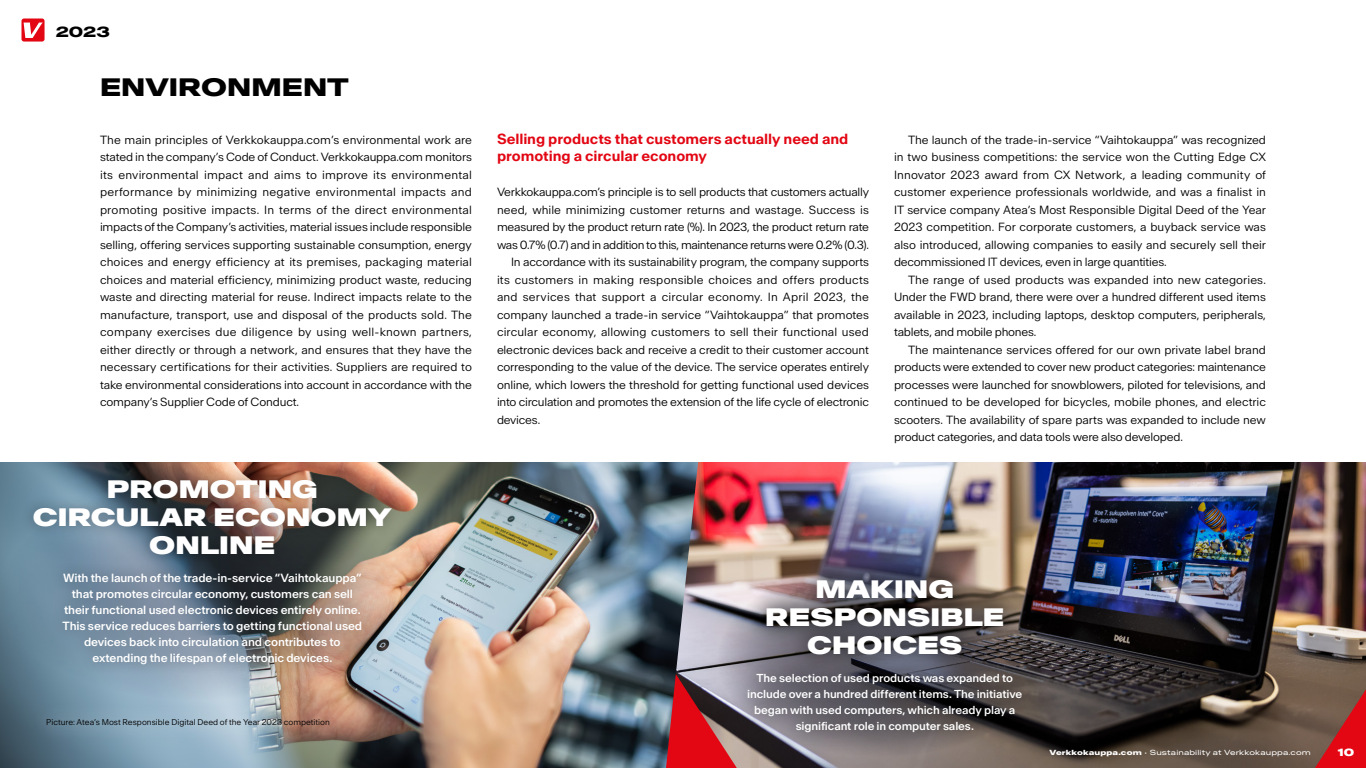
<style>
.page{position:relative;width:1366px;height:768px;background:#fff}
.page>*{position:absolute;margin:0;border:0;box-sizing:border-box;transform-origin:0 0}
.Kohokohdat_versaali{font:900 expanded 24px/28px "Antarctica";letter-spacing:.005em;color:#fff;text-align:center}
.Otsikko_taso_1{font:800 expanded 24px "Antarctica";color:#000}
.Väliotsikko_punainen_taso_1{font:600 14px/17.5px "Antarctica";letter-spacing:-.005em;color:#e30613}
.t1{font:800 expanded 14px "Antarctica";color:#000}
.Leipäteksti_sisennys_eng{font:300 11.3px/17.5px "Antarctica";letter-spacing:-.02em;color:#000;text-align:justify}
.Leipäteksti_2023_eng{font:300 11.3px/17.5px "Antarctica";letter-spacing:-.025em;color:#000;text-align:justify}
.Leipäteksti_2023_eng-2{font:500 11.3px/16px "Antarctica";letter-spacing:-.01em;color:#fff;text-align:center}
.Kohokohdat_versaali-2{font:500 11px/16px "Antarctica";letter-spacing:-.01em;color:#fff;text-align:center}
.t2{font:900 expanded 10px "Antarctica";color:#fff}
.Lisätieto{font:300 8px "Antarctica";color:#000}
.t3{font:expanded 7px "Antarctica";letter-spacing:.02em;color:#fff}
.s1{font-weight:800}
.s2{font-weight:600;font-stretch:normal}
</style>
<div class="page">
<img style="left:698px;top:462px;width:668px;height:306px">
<img style="left:698px;top:534px;width:39px;height:234px">
<svg style="left:718px;top:563px;width:328px;height:194px;background:#918a8f"></svg>
<div style="left:731px;top:561px;width:308px;height:188px;background:#000;opacity:.75"></div>
<img style="left:0;top:462px;width:698px;height:306px">
<svg style="left:0;top:480px;width:403px;height:222px;background:#8899a3"></svg>
<div style="left:31px;top:703px;width:313px;height:39px;background:#fff;opacity:.72"></div>
<div style="left:21px;top:467px;width:382px;height:210px;background:#000;opacity:.34"></div>
<div style="left:22px;top:19px;width:23px;height:23px;background:#e30613;border-radius:3px"></div>
<svg style="left:24px;top:23px;width:19px;height:15px"></svg>
<img style="left:1254px;top:555px;width:112px;height:213px">
<p class="t1" style="left:56px;top:22px;width:56px">2023</p>
<p class="Otsikko_taso_1" style="left:100px;top:71px;width:250px">ENVIRONMENT</p>
<p class="Leipäteksti_2023_eng" style="left:100px;top:131px;width:374px">The main principles of Verkkokauppa.com’s environmental work are stated in the company’s Code of Conduct. Verkkokauppa.com monitors its environmental impact and aims to improve its environmental performance by minimizing negative environmental impacts and promoting positive impacts. In terms of the direct environmental impacts of the Company’s activities, material issues include responsible selling, offering services supporting sustainable consumption, energy choices and energy efficiency at its premises, packaging material choices and material efficiency, minimizing product waste, reducing waste and directing material for reuse. Indirect impacts relate to the manufacture, transport, use and disposal of the products sold. The company exercises due diligence by using well-known partners, either directly or through a network, and ensures that they have the necessary certifications for their activities. Suppliers are required to take environmental considerations into account in accordance with the company’s Supplier Code of Conduct.</p>
<p class="Väliotsikko_punainen_taso_1" style="left:497px;top:130px;width:353px">Selling products that customers actually need and promoting a circular economy</p>
<p class="Leipäteksti_2023_eng" style="left:497px;top:184px;width:373px">Verkkokauppa.com’s principle is to sell products that customers actually need, while minimizing customer returns and wastage. Success is measured by the product return rate (%). In 2023, the product return rate was 0.7% (0.7) and in addition to this, maintenance returns were 0.2% (0.3).</p>
<p class="Leipäteksti_sisennys_eng" style="left:497px;top:254px;width:374px;text-indent:14px">In accordance with its sustainability program, the company supports its customers in making responsible choices and offers products and services that support a circular economy. In April 2023, the company launched a trade-in service “Vaihtokauppa” that promotes circular economy, allowing customers to sell their functional used electronic devices back and receive a credit to their customer account corresponding to the value of the device. The service operates entirely online, which lowers the threshold for getting functional used devices into circulation and promotes the extension of the life cycle of electronic devices.</p>
<p class="Leipäteksti_sisennys_eng" style="left:894px;top:131px;width:374px;text-indent:14px">The launch of the trade-in-service “Vaihtokauppa” was recognized in two business competitions: the service won the Cutting Edge CX Innovator 2023 award from CX Network, a leading community of customer experience professionals worldwide, and was a finalist in IT service company Atea’s Most Responsible Digital Deed of the Year 2023 competition. For corporate customers, a buyback service was also introduced, allowing companies to easily and securely sell their decommissioned IT devices, even in large quantities.</p>
<p class="Leipäteksti_sisennys_eng" style="left:894px;top:271px;width:373px;text-indent:14px">The range of used products was expanded into new categories.<br>Under the FWD brand, there were over a hundred different used items available in 2023, including laptops, desktop computers, peripherals, tablets, and mobile phones.</p>
<p class="Leipäteksti_sisennys_eng" style="left:894px;top:341px;width:374px;text-indent:14px">The maintenance services offered for our own private label brand products were extended to cover new product categories: maintenance processes were launched for snowblowers, piloted for televisions, and continued to be developed for bicycles, mobile phones, and electric scooters. The availability of spare parts was expanded to include new product categories, and data tools were also developed.</p>
<p class="Kohokohdat_versaali" style="left:33px;top:477px;width:361px">PROMOTING<br>CIRCULAR ECONOMY<br>ONLINE</p>
<p class="Leipäteksti_2023_eng-2" style="left:63px;top:570px;width:301px">With the launch of the trade-in-service “Vaihtokauppa” that promotes circular economy, customers can sell their functional used electronic devices entirely online.<br>This service reduces barriers to getting functional used devices back into circulation and contributes to extending the lifespan of electronic devices.</p>
<p class="Lisätieto" style="left:46px;top:716px;width:285px">Picture: Atea’s Most Responsible Digital Deed of the Year 2023 competition</p>
<p class="Kohokohdat_versaali" style="left:765px;top:576px;width:241px">MAKING<br>RESPONSIBLE</p>
<p class="Kohokohdat_versaali" style="left:807px;top:632px;width:157px">CHOICES</p>
<p class="Kohokohdat_versaali-2" style="left:747px;top:670px;width:276px">The selection of used products was expanded to include over a hundred different items. The initiative began with used computers, which already play a significant role in computer sales.</p>
<p class="t3" style="left:1049px;top:748px;width:263px"><span class="s1">Verkkokauppa.com</span> <span class="s2">·</span> Sustainability at Verkkokauppa.com</p>
<p class="t2" style="left:1338px;top:746px;width:18px">10</p>
</div>
